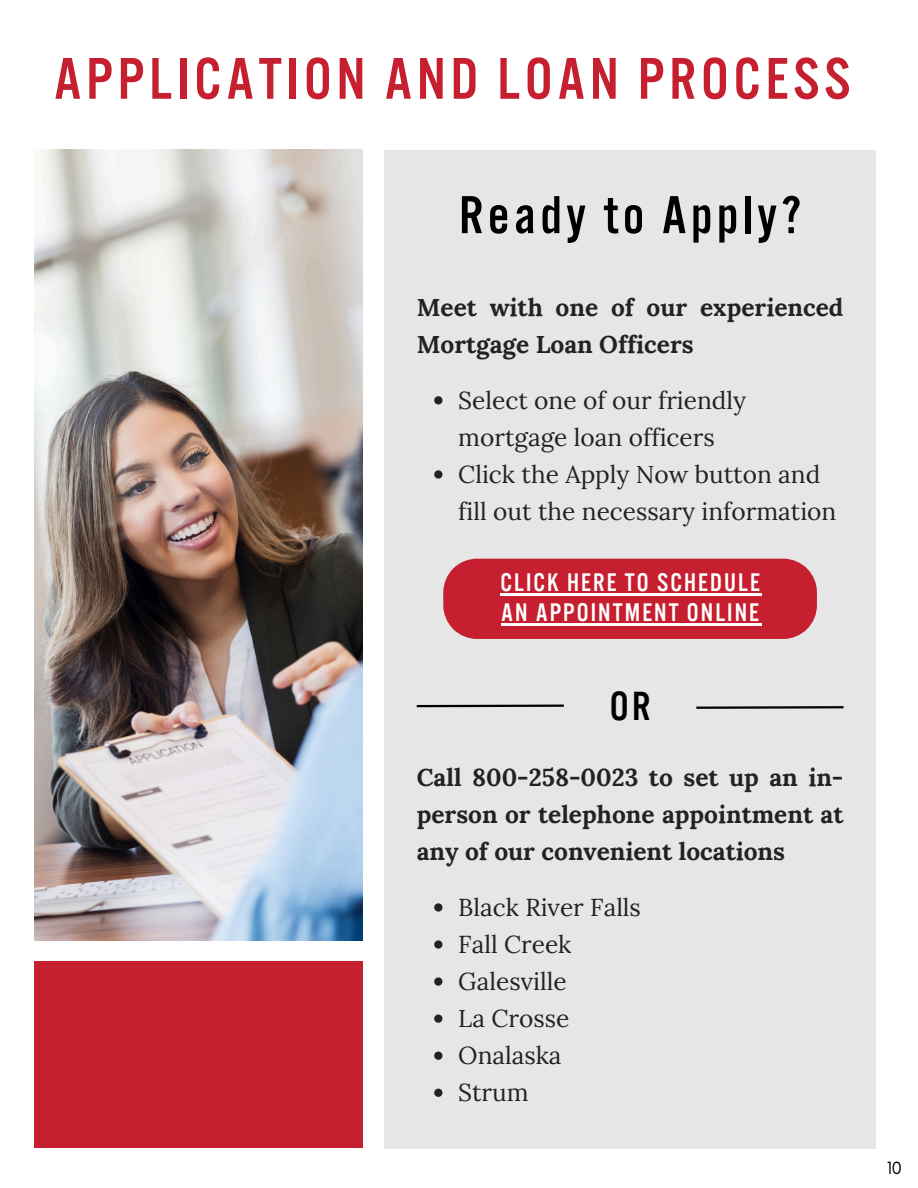
<style>
.page{position:relative;width:918px;height:1188px;background:#fff}
.page>*{position:absolute;margin:0;border:0;box-sizing:border-box;transform-origin:0 0}
.t1{font:61.2px "Alternate Gothic Pro No 3";letter-spacing:.08em;color:#c62030}
.t2{font:55.5px "Alternate Gothic Pro No 3";letter-spacing:.08em;color:#000}
.t3{font:42.15px "Alternate Gothic Pro No 3";color:#000}
.t4{font:26.25px/30.3px "Alternate Gothic Pro No 3";letter-spacing:.08em;color:#fff}
.t5{font:24.45px/37px "Lora";color:#222}
.t6{font:700 24.45px/37px "Lora";color:#222}
.t7{font:18px "Glacial Indifference";color:#000}
</style>
<div class="page">
<img style="left:34px;top:150px;width:329px;height:790px">
<div style="left:34px;top:961px;width:328px;height:187px;background:#c62030"></div>
<div style="left:384px;top:150px;width:492px;height:998px;background:#e6e6e6"></div>
<svg style="left:416px;top:704px;width:148px;height:4px"></svg>
<svg style="left:696px;top:706px;width:148px;height:3px"></svg>
<div style="left:443px;top:559px;width:374px;height:80px;background:#c62030"></div>
<svg style="left:434px;top:396px;width:8px;height:8px"></svg>
<svg style="left:434px;top:470px;width:8px;height:9px"></svg>
<svg style="left:434px;top:903px;width:8px;height:9px"></svg>
<svg style="left:434px;top:940px;width:8px;height:9px"></svg>
<svg style="left:434px;top:977px;width:8px;height:9px"></svg>
<svg style="left:434px;top:1015px;width:8px;height:8px"></svg>
<svg style="left:434px;top:1052px;width:8px;height:8px"></svg>
<svg style="left:434px;top:1089px;width:8px;height:8px"></svg>
<hr style="left:500px;top:593px;width:262px;height:2px;background:#fff">
<hr style="left:501px;top:623px;width:260px;height:3px;background:#fff">
<h2 class="t1" style="left:54px;top:47px;width:798px">APPLICATION AND LOAN PROCESS</h2>
<h5 class="t2" style="left:459px;top:187px;width:344px">Ready to Apply?</h5>
<p class="t6" style="left:417px;top:288px;width:428px">Meet with one of our experienced<br>Mortgage Loan Officers</p>
<p class="t5" style="left:458px;top:381px;width:289px">Select one of our friendly mortgage loan officers</p>
<h4 class="t5" style="left:458px;top:455px;width:380px">Click the Apply Now button and fill out the necessary information</h4>
<p class="t4" style="left:500px;top:567px;width:261px">CLICK HERE TO SCHEDULE<br>AN APPOINTMENT ONLINE</p>
<p class="t3" style="left:610px;top:684px;width:42px">OR</p>
<h3 class="t6" style="left:417px;top:758px;width:428px;text-align:justify">Call 800-258-0023 to set up an in&shy;person or telephone appointment at any of our convenient locations</h3>
<p class="t5" style="left:458px;top:888px;width:184px">Black River Falls</p>
<p class="t5" style="left:458px;top:925px;width:115px">Fall Creek</p>
<h5 class="t5" style="left:458px;top:962px;width:110px">Galesville</h5>
<p class="t5" style="left:458px;top:999px;width:113px">La Crosse</p>
<p class="t5" style="left:458px;top:1036px;width:105px">Onalaska</p>
<p class="t5" style="left:458px;top:1074px;width:72px">Strum</p>
<p class="t7" style="left:887px;top:1157px;width:17px">10</p>
</div>
